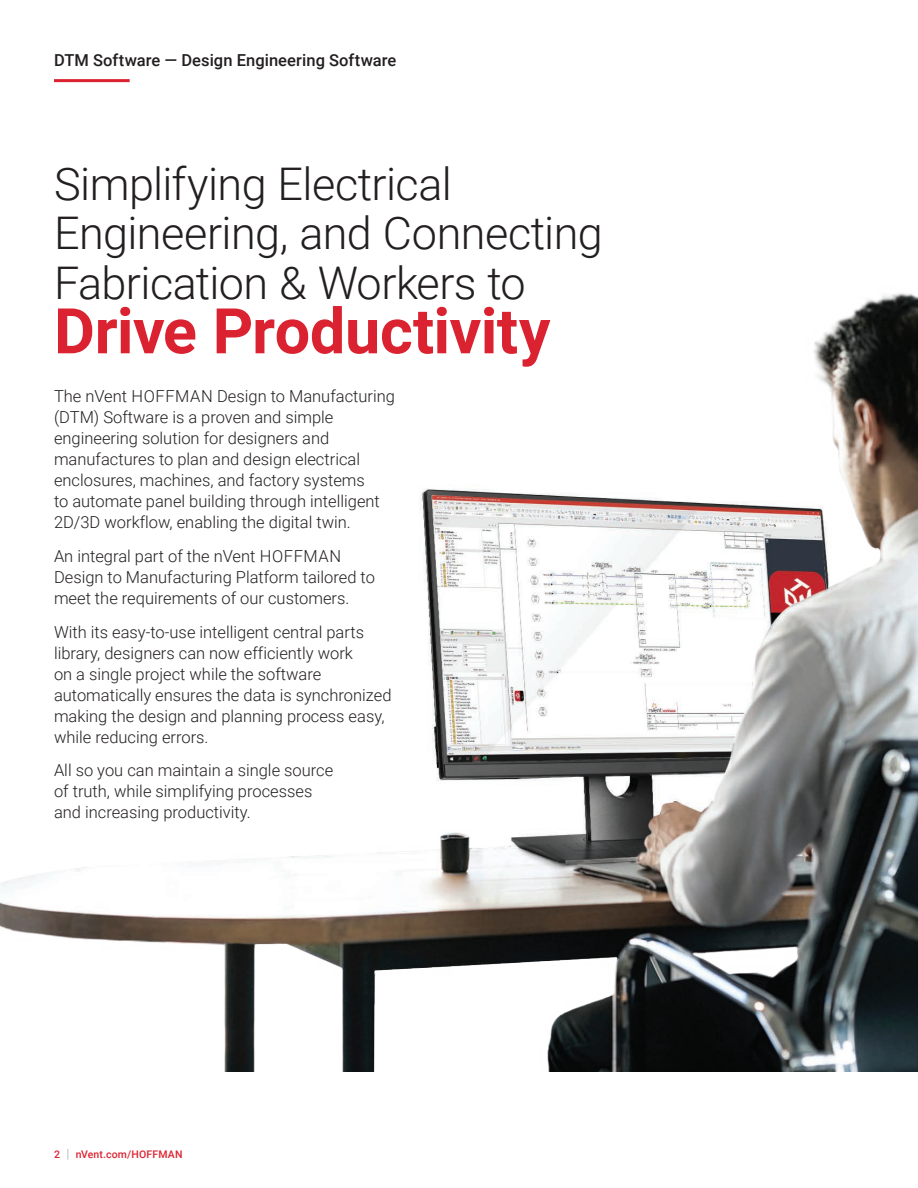
<style>
.page{position:relative;width:918px;height:1188px;background:#fff}
.page>*{position:absolute;margin:0;border:0;box-sizing:border-box;transform-origin:0 0}
.t1{font:700 63px "Roboto";letter-spacing:-.01em;color:#db2230}
.t2{font:300 45px/49.5px "Roboto";letter-spacing:-.01em;color:#231f20}
.Bodytext_1{font:300 16.5px/21px "Roboto";color:#231f20}
.t3{font:500 16.5px "Roboto";letter-spacing:.005em;color:#231f20}
.t4{font:500 10.5px "Roboto";letter-spacing:.015em;color:#db2230}
.s1{font-weight:300;font-size:12.6px;color:#8f959e}
</style>
<div class="page">
<img style="left:0;top:293px;width:918px;height:778px">
<hr style="left:54px;top:79px;width:76px;height:3px;background:#db2230">
<p class="t3" style="left:54px;top:49px;width:344px">DTM Software — Design Engineering Software</p>
<p class="t2" style="left:54px;top:157px;width:550px">Simplifying Electrical<br>Engineering, and Connecting<br>Fabrication &amp; Workers to</p>
<p class="t1" style="left:54px;top:287px;width:498px">Drive Productivity</p>
<p class="Bodytext_1" style="left:54px;top:385px;width:342px">The nVent HOFFMAN Design to Manufacturing (DTM) Software is a proven and simple engineering solution for designers and manufactures to plan and design electrical enclosures, machines, and factory systems<br>to automate panel building through intelligent 2D/3D workflow, enabling the digital twin.</p>
<p class="Bodytext_1" style="left:54px;top:545px;width:323px">An integral part of the nVent HOFFMAN<br>Design to Manufacturing Platform tailored to meet the requirements of our customers.</p>
<p class="Bodytext_1" style="left:54px;top:621px;width:339px">With its easy-to-use intelligent central parts library, designers can now efficiently work<br>on a single project while the software automatically ensures the data is synchronized making the design and planning process easy, while reducing errors.</p>
<p class="Bodytext_1" style="left:54px;top:760px;width:281px">All so you can maintain a single source of truth, while simplifying processes and increasing productivity.</p>
<p class="t4" style="left:54px;top:1147px;width:130px">2 <span class="s1">|</span> nVent.com/HOFFMAN</p>
</div>
